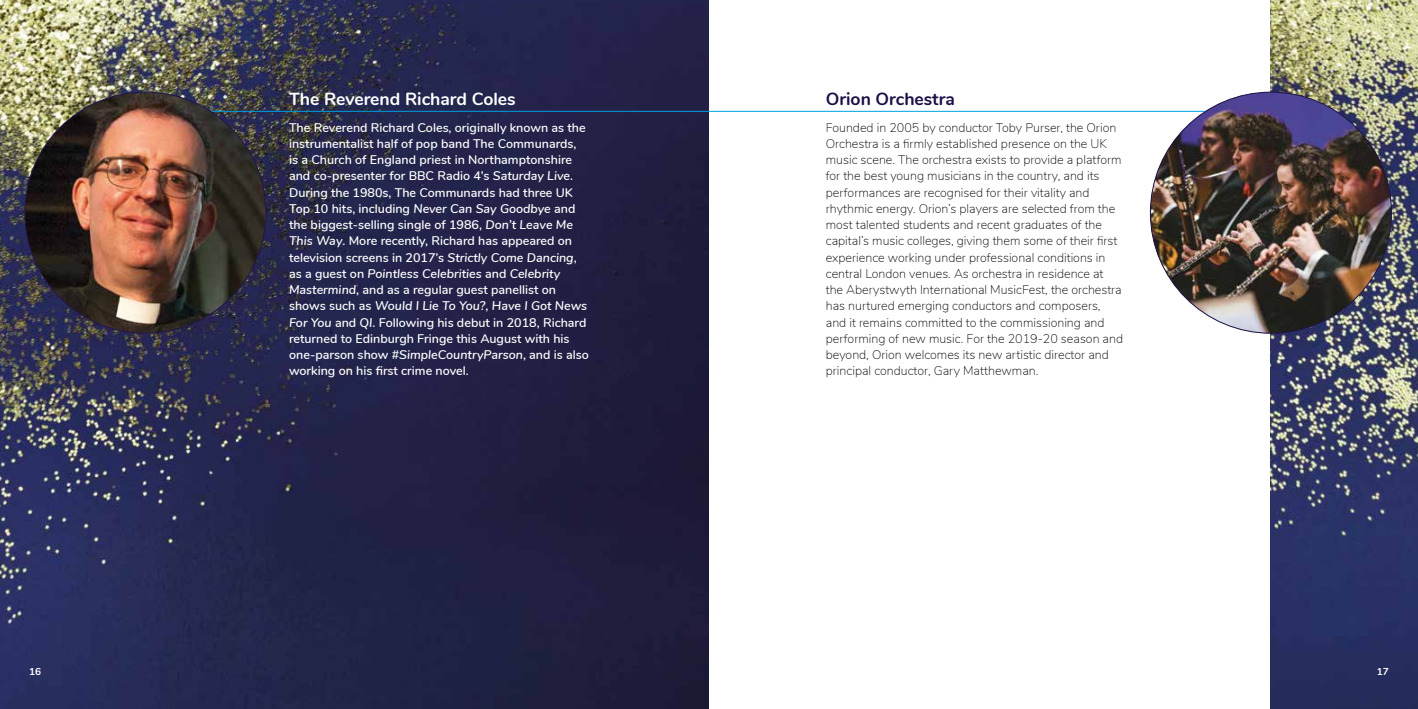
<style>
.page{position:relative;width:1418px;height:709px;background:#fff}
.page>*{position:absolute;margin:0;border:0;box-sizing:border-box;transform-origin:0 0}
.t1{font:700 17.5px "Nunito";color:#fff}
.t2{font:700 17.5px "Nunito";color:#1d0e46}
.t3{font:200 12.5px/16.2px "Nunito";color:#000}
.t4{font:600 12.5px/16.2px "Nunito";color:#fff}
.t5{font:700 10px "Nunito";color:#fff}
.s1{font-style:italic}
</style>
<div class="page">
<img style="left:0;top:0;width:709px;height:709px">
<img style="left:1270px;top:0;width:147px;height:709px">
<hr style="left:122px;top:111px;width:1193px;height:1px;background:#009fe3">
<img style="left:25px;top:92px;width:241px;height:241px;border-radius:120px">
<img style="left:1150px;top:92px;width:241px;height:241px;border-radius:120px">
<h1 class="t1" style="left:289px;top:86px;width:228px">The Reverend Richard Coles</h1>
<h1 class="t2" style="left:825px;top:86px;width:131px">Orion Orchestra</h1>
<p class="t3" style="left:825px;top:118px;width:299px">Founded in 2005 by conductor Toby Purser, the Orion Orchestra is a firmly established presence on the UK music scene. The orchestra exists to provide a platform for the best young musicians in the country, and its performances are recognised for their vitality and rhythmic energy. Orion’s players are selected from the most talented students and recent graduates of the capital’s music colleges, giving them some of their first experience working under professional conditions in central London venues. As orchestra in residence at the Aberystwyth International MusicFest, the orchestra has nurtured emerging conductors and composers, and it remains committed to the commissioning and performing of new music. For the 2019-20 season and beyond, Orion welcomes its new artistic director and principal conductor, Gary Matthewman.</p>
<p class="t4" style="left:289px;top:118px;width:301px">The Reverend Richard Coles, originally known as the instrumentalist half of pop band The Communards,<br>is a Church of England priest in Northamptonshire and co-presenter for BBC Radio 4’s <span class="s1">Saturday Live</span>.<br>During the 1980s, The Communards had three UK Top 10 hits, including <span class="s1">Never Can Say Goodbye</span> and the biggest-selling single of 1986, <span class="s1">Don’t Leave Me This Way</span>. More recently, Richard has appeared on television screens in 2017’s <span class="s1">Strictly Come Dancing</span>, as a guest on <span class="s1">Pointless Celebrities</span> and <span class="s1">Celebrity Mastermind</span>, and as a regular guest panellist on shows such as <span class="s1">Would I Lie To You?</span>, <span class="s1">Have I Got News For You</span> and <span class="s1">QI</span>. Following his debut in 2018, Richard returned to Edinburgh Fringe this August with his one-parson show #<span class="s1">SimpleCountryParson</span>, and is also working on his first crime novel.</p>
<p class="t5" style="left:29px;top:664px;width:14px">16</p>
<p class="t5" style="left:1376px;top:664px;width:14px">17</p>
</div>
